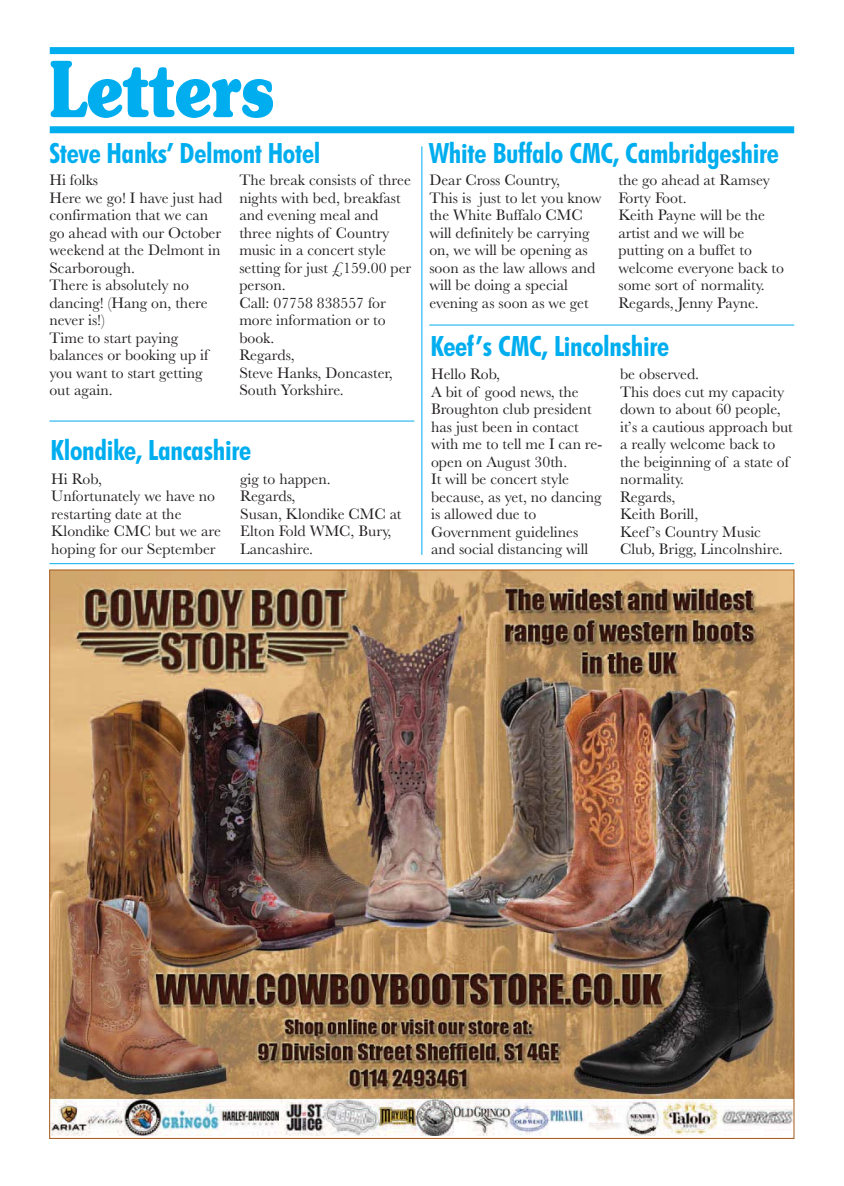
<style>
.page{position:relative;width:844px;height:1186px;background:#fff}
.page>*{position:absolute;margin:0;border:0;box-sizing:border-box;transform-origin:0 0}
.t1{font:700 77px "Souvenir";color:#00aeef;scale:.8 1}
.t2{font:700 condensed 28px "Futura BT";letter-spacing:-.01em;color:#00aeef}
.t3{font:15.75px/17.5px "Baskerville";color:#231f20}
</style>
<div class="page">
<hr style="left:49px;top:563px;width:744px;height:1px;background:#00aeef">
<img style="left:51px;top:572px;width:740px;height:563px">
<div style="left:50px;top:47px;width:743px;height:7px;background:#00aeef"></div>
<div style="left:50px;top:126px;width:743px;height:7px;background:#00aeef"></div>
<hr style="left:421px;top:146px;width:1px;height:409px;background:#00aeef">
<hr style="left:429px;top:325px;width:364px;height:1px;background:#00aeef">
<hr style="left:49px;top:421px;width:365px;height:1px;background:#00aeef">
<h1 class="t1" style="left:50px;top:59px;width:283px">Letters</h1>
<h2 class="t2" style="left:49px;top:141px;width:272px">Steve Hanks’ Delmont Hotel</h2>
<h2 class="t2" style="left:428px;top:141px;width:351px">White Buffalo CMC, Cambridgeshire</h2>
<p class="t3" style="left:49px;top:173px;width:174px">Hi folks<br>Here we go! I have just had confirmation that we can go ahead with our October weekend at the Delmont in<br>Scarborough.<br>There is absolutely no dancing! (Hang on, there never is!)<br>Time to start paying balances or booking up if you want to start getting out again.</p>
<p class="t3" style="left:239px;top:173px;width:173px">The break consists of three nights with bed, breakfast and evening meal and three nights of Country music in a concert style setting for just £159.00 per person.<br>Call: 07758 838557 for more information or to book.<br>Regards,<br>Steve Hanks, Doncaster,<br>South Yorkshire.</p>
<p class="t3" style="left:429px;top:173px;width:174px">Dear Cross Country,<br>This is just to let you know the White Buffalo CMC will definitely be carrying on, we will be opening as soon as the law allows and will be doing a special evening as soon as we get</p>
<p class="t3" style="left:618px;top:173px;width:167px">the go ahead at Ramsey<br>Forty Foot.<br>Keith Payne will be the artist and we will be putting on a buffet to welcome everyone back to some sort of normality.<br>Regards, Jenny Payne.</p>
<h2 class="t2" style="left:430px;top:334px;width:240px">Keef’s CMC, Lincolnshire</h2>
<p class="t3" style="left:431px;top:367px;width:173px">Hello Rob,<br>A bit of good news, the<br>Broughton club president has just been in contact with me to tell me I can re&shy;open on August 30th.<br>It will be concert style because, as yet, no dancing is allowed due to<br>Government guidelines and social distancing will</p>
<p class="t3" style="left:620px;top:367px;width:174px">be observed.<br>This does cut my capacity down to about 60 people, it’s a cautious approach but a really welcome back to the beiginning of a state of normality.<br>Regards,<br>Keith Borill,<br>Keef ’s Country Music<br>Club, Brigg, Lincolnshire.</p>
<h2 class="t2" style="left:51px;top:438px;width:202px">Klondike, Lancashire</h2>
<p class="t3" style="left:51px;top:471px;width:171px">Hi Rob,<br>Unfortunately we have no restarting date at the<br>Klondike CMC but we are hoping for our September</p>
<p class="t3" style="left:240px;top:471px;width:163px">gig to happen.<br>Regards,<br>Susan, Klondike CMC at<br>Elton Fold WMC, Bury,<br>Lancashire.</p>
</div>
